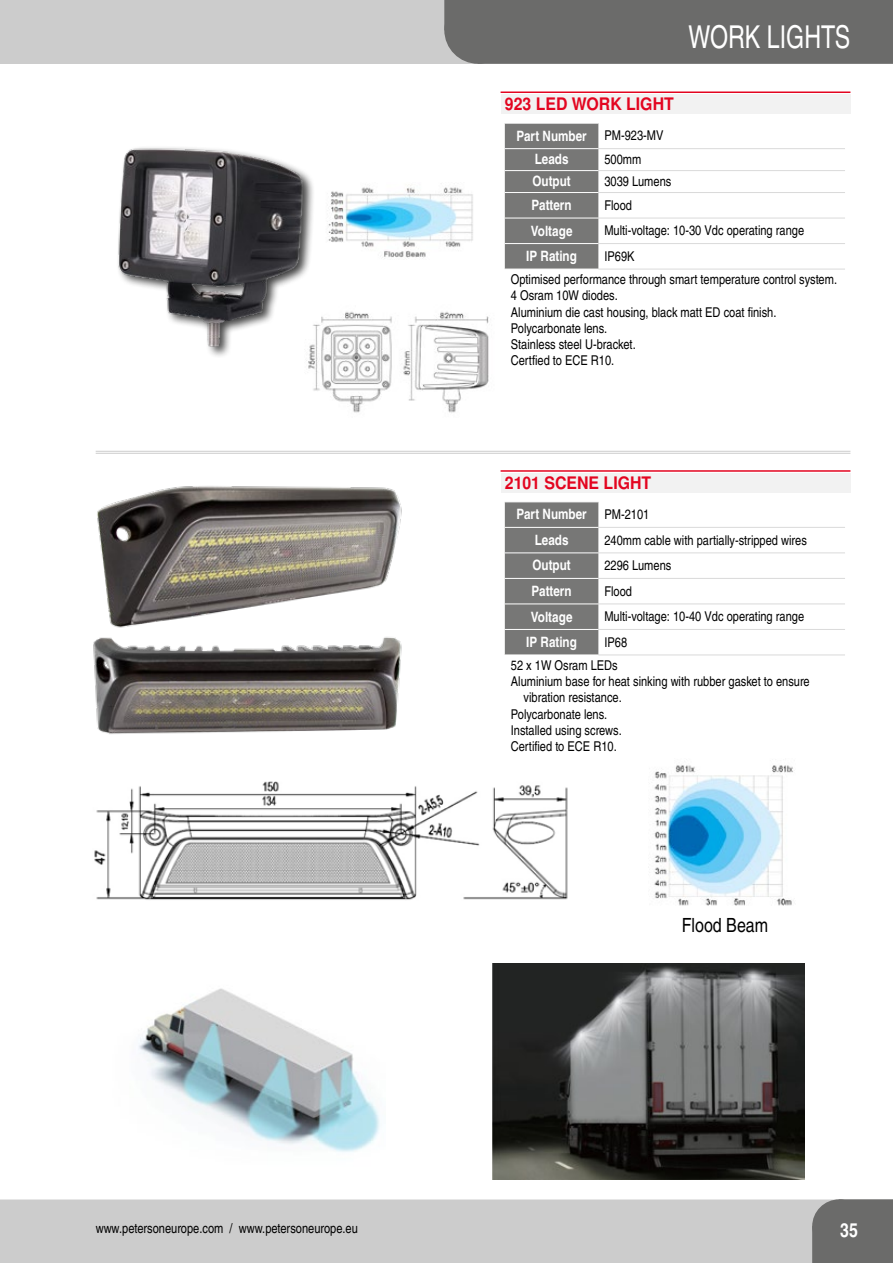
<style>
.page{position:relative;width:893px;height:1263px;background:#fff}
.page>*{position:absolute;margin:0;border:0;box-sizing:border-box;transform-origin:0 0}
.t1{font:condensed 31.5px "Nimbus San L";color:#fff;scale:.9 1}
.t2{font:condensed 19.5px "Nimbus San L";color:#000}
.t3{font:700 condensed 19.5px "Nimbus San L";color:#fff}
.t4{font:700 17.25px "Nimbus San L";color:#e30520;scale:.92 1}
.t5{font:700 condensed 14.25px/23.7px "Nimbus San L";color:#fff}
.t6{font:condensed 13.5px/16.2px "Nimbus San L";color:#000}
.s1{font-weight:400;font-size:13.5px;color:#000}
</style>
<div class="page">
<div style="left:0;top:0;width:893px;height:64px;background:#ccc"></div>
<div style="left:444px;top:0;width:449px;height:64px;background:#6b6b6a"></div>
<div style="left:0;top:1199px;width:812px;height:64px;background:#ccc"></div>
<div style="left:812px;top:1199px;width:81px;height:64px;background:#6b6b6a"></div>
<img style="left:118px;top:147px;width:195px;height:209px">
<div style="left:501px;top:94px;width:349px;height:19px;background:#f2f2f2"></div>
<hr style="left:501px;top:91px;width:349px;height:2px;background:#e30520">
<div style="left:505px;top:124px;width:93px;height:145px;background:#777776"></div>
<hr style="left:505px;top:148px;width:93px;height:1px;background:#fff">
<hr style="left:505px;top:170px;width:93px;height:1px;background:#fff">
<hr style="left:505px;top:192px;width:93px;height:1px;background:#fff">
<hr style="left:505px;top:218px;width:93px;height:1px;background:#fff">
<hr style="left:505px;top:243px;width:93px;height:1px;background:#fff">
<hr style="left:598px;top:243px;width:247px;height:1px;background:#dadada">
<hr style="left:598px;top:148px;width:247px;height:1px;background:#dadada">
<hr style="left:598px;top:170px;width:247px;height:1px;background:#dadada">
<hr style="left:598px;top:192px;width:247px;height:1px;background:#dadada">
<hr style="left:598px;top:218px;width:247px;height:1px;background:#dadada">
<hr style="left:598px;top:269px;width:247px;height:1px;background:#dadada">
<img style="left:305px;top:305px;width:184px;height:99px">
<img style="left:328px;top:185px;width:145px;height:73px">
<hr style="left:96px;top:451px;width:754px;height:1px;background:#ccc">
<hr style="left:96px;top:453px;width:754px;height:1px;background:#ccc">
<div style="left:501px;top:473px;width:349px;height:19px;background:#f2f2f2"></div>
<hr style="left:501px;top:470px;width:349px;height:2px;background:#e30520">
<div style="left:505px;top:502px;width:93px;height:153px;background:#777776"></div>
<hr style="left:505px;top:527px;width:93px;height:1px;background:#fff">
<hr style="left:505px;top:552px;width:93px;height:1px;background:#fff">
<hr style="left:505px;top:578px;width:93px;height:1px;background:#fff">
<hr style="left:505px;top:603px;width:93px;height:1px;background:#fff">
<hr style="left:505px;top:629px;width:93px;height:1px;background:#fff">
<hr style="left:598px;top:629px;width:247px;height:1px;background:#dadada">
<hr style="left:598px;top:527px;width:247px;height:1px;background:#dadada">
<hr style="left:598px;top:552px;width:247px;height:1px;background:#dadada">
<hr style="left:598px;top:578px;width:247px;height:1px;background:#dadada">
<hr style="left:598px;top:603px;width:247px;height:1px;background:#dadada">
<hr style="left:598px;top:655px;width:247px;height:1px;background:#dadada">
<img style="left:654px;top:765px;width:139px;height:141px">
<img style="left:95px;top:404px;width:367px;height:169px">
<img style="left:93px;top:573px;width:309px;height:161px">
<img style="left:493px;top:963px;width:311px;height:217px">
<img style="left:94px;top:781px;width:474px;height:119px">
<img style="left:138px;top:988px;width:242px;height:164px">
<h1 class="t1" style="left:688px;top:17px;width:181px">WORK LIGHTS</h1>
<p class="t4" style="left:505px;top:93px;width:185px">923 LED WORK LIGHT</p>
<p class="t5" style="left:535px;top:124px;width:130px;text-indent:-18px">Part Number <span class="s1">PM-923-MV<br></span>Leads</p>
<p class="t6" style="left:604px;top:151px;width:38px">500mm</p>
<p class="t5" style="left:532px;top:170px;width:40px">Output</p>
<p class="t6" style="left:604px;top:173px;width:68px">3039 Lumens</p>
<p class="t5" style="left:532px;top:193px;width:41px">Pattern</p>
<p class="t6" style="left:604px;top:197px;width:29px">Flood</p>
<p class="t5" style="left:531px;top:219px;width:43px">Voltage</p>
<p class="t6" style="left:604px;top:223px;width:201px">Multi-voltage: 10-30 Vdc operating range</p>
<p class="t5" style="left:526px;top:245px;width:52px">IP Rating</p>
<p class="t6" style="left:511px;top:245px;width:328px;line-height:23.2px;text-indent:94px">IP69K<br>Optimised performance through smart temperature control system.</p>
<p class="t6" style="left:511px;top:288px;width:267px">4 Osram 10W diodes.<br>Aluminium die cast housing, black matt ED coat finish.<br>Polycarbonate lens.<br>Stainless steel U-bracket.<br>Certfied to ECE R10.</p>
<p class="t4" style="left:505px;top:472px;width:161px">2101 SCENE LIGHT</p>
<p class="t5" style="left:535px;top:502px;width:116px;line-height:25.5px;text-indent:-18px">Part Number <span class="s1">PM-2101<br></span>Leads</p>
<p class="t6" style="left:604px;top:532px;width:204px">240mm cable with partially-stripped wires</p>
<p class="t5" style="left:532px;top:554px;width:40px">Output</p>
<p class="t6" style="left:604px;top:557px;width:68px">2296 Lumens</p>
<p class="t5" style="left:532px;top:579px;width:41px">Pattern</p>
<p class="t6" style="left:604px;top:583px;width:29px">Flood</p>
<p class="t5" style="left:531px;top:605px;width:43px">Voltage</p>
<p class="t6" style="left:604px;top:608px;width:201px">Multi-voltage: 10-40 Vdc operating range</p>
<p class="t5" style="left:526px;top:630px;width:52px">IP Rating</p>
<p class="t6" style="left:511px;top:630px;width:118px;line-height:23.2px;text-indent:94px">IP68<br>52 x 1W Osram LEDs</p>
<p class="t6" style="left:511px;top:673px;width:300px">Aluminium base for heat sinking with rubber gasket to ensure</p>
<p class="t6" style="left:524px;top:690px;width:100px">vibration resistance.</p>
<p class="t6" style="left:511px;top:706px;width:98px">Polycarbonate lens.</p>
<p class="t6" style="left:511px;top:722px;width:112px">Installed using screws.</p>
<p class="t6" style="left:511px;top:738px;width:107px">Certified to ECE R10.</p>
<h2 class="t2" style="left:682px;top:913px;width:88px">Flood Beam</h2>
<p class="t6" style="left:96px;top:1220px;width:264px">www.petersoneurope.com / www.petersoneurope.eu</p>
<h2 class="t3" style="left:840px;top:1218px;width:19px">35</h2>
</div>
